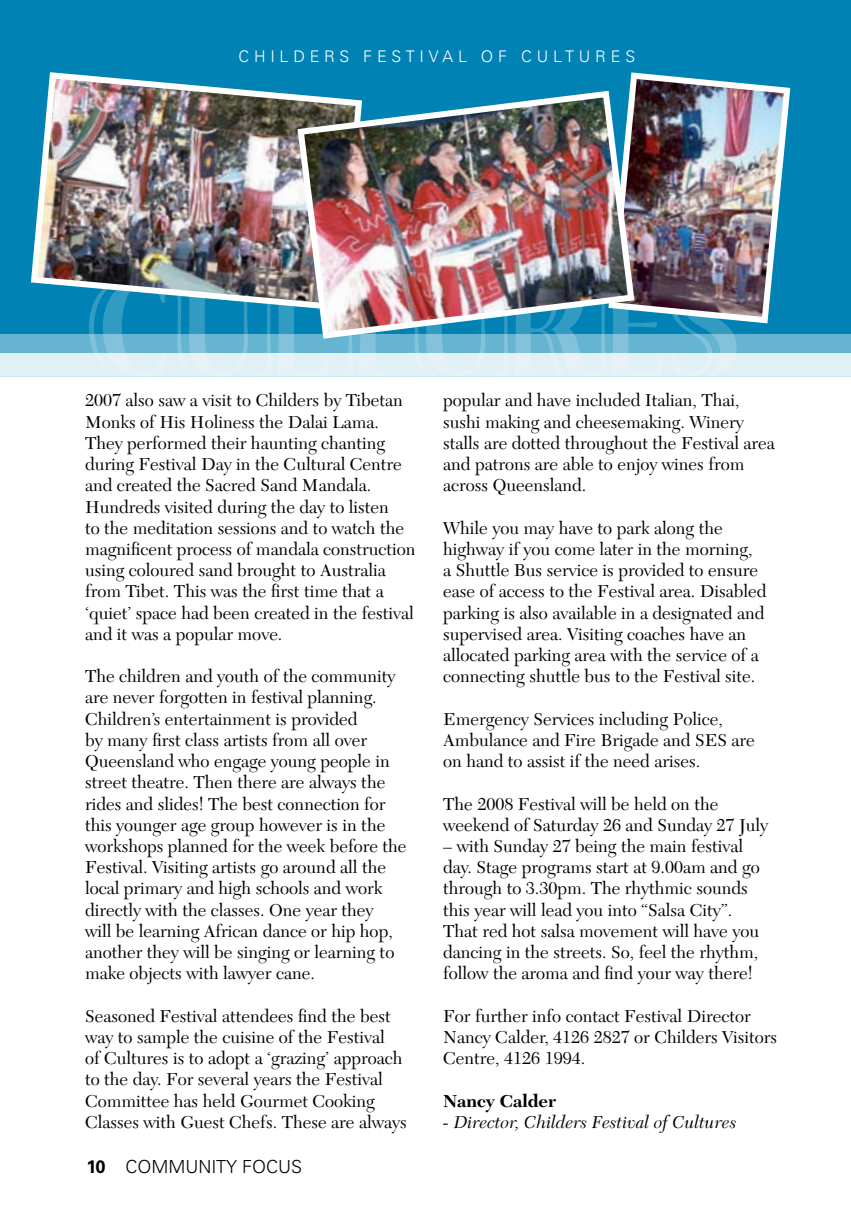
<style>
.page{position:relative;width:851px;height:1214px;background:#fff}
.page>*{position:absolute;margin:0;border:0;box-sizing:border-box;transform-origin:0 0}
.t1{font:18px/21.2px "New Caledonia LT";color:#000}
.t2{font:italic 18px "New Caledonia LT";color:#000}
.t3{font:300 18px "Univers CE";color:#000}
.t4{font:700 18px "New Caledonia LT";color:#000}
.t5{font:300 16px "Univers CE";letter-spacing:.3em;color:#fff}
.s1{font-weight:700}
</style>
<div class="page">
<div style="left:0;top:0;width:850px;height:376px;background:#0083b4"></div>
<div style="left:0;top:334px;width:850px;height:42px;background:#65b4d1"></div>
<svg style="left:0;top:353px;width:850px;height:24px;background:#dceef4"></svg>
<svg style="left:89px;top:314px;width:647px;height:62px;fill:#e0f0f5"></svg>
<img style="left:31px;top:72px;width:263px;height:242px">
<img style="left:630px;top:72px;width:161px;height:254px">
<img style="left:294px;top:87px;width:343px;height:255px">
<p class="t5" style="left:238px;top:47px;width:398px">CHILDERS FESTIVAL OF CULTURES</p>
<p class="t1" style="left:85px;top:390px;width:332px">2007 also saw a visit to Childers by Tibetan Monks of His Holiness the Dalai Lama.<br>They performed their haunting chanting during Festival Day in the Cultural Centre and created the Sacred Sand Mandala.<br>Hundreds visited during the day to listen<br>to the meditation sessions and to watch the magnificent process of mandala construction using coloured sand brought to Australia from Tibet. This was the first time that a ‘quiet’ space had been created in the festival and it was a popular move.</p>
<p class="t1" style="left:85px;top:666px;width:323px">The children and youth of the community are never forgotten in festival planning.<br>Children’s entertainment is provided<br>by many first class artists from all over Queensland who engage young people in street theatre. Then there are always the rides and slides! The best connection for this younger age group however is in the workshops planned for the week before the Festival. Visiting artists go around all the local primary and high schools and work directly with the classes. One year they<br>will be learning African dance or hip hop, another they will be singing or learning to make objects with lawyer cane.</p>
<p class="t1" style="left:85px;top:1005px;width:323px">Seasoned Festival attendees find the best way to sample the cuisine of the Festival<br>of Cultures is to adopt a ‘grazing’ approach to the day. For several years the Festival Committee has held Gourmet Cooking Classes with Guest Chefs. These are always</p>
<p class="t3" style="left:86px;top:1156px;width:217px"><span class="s1">10</span> COMMUNITY FOCUS</p>
<p class="t1" style="left:443px;top:390px;width:333px">popular and have included Italian, Thai, sushi making and cheesemaking. Winery stalls are dotted throughout the Festival area and patrons are able to enjoy wines from across Queensland.</p>
<p class="t1" style="left:443px;top:517px;width:325px">While you may have to park along the highway if you come later in the morning,<br>a Shuttle Bus service is provided to ensure ease of access to the Festival area. Disabled parking is also available in a designated and supervised area. Visiting coaches have an allocated parking area with the service of a connecting shuttle bus to the Festival site.</p>
<p class="t1" style="left:443px;top:708px;width:313px">Emergency Services including Police,<br>Ambulance and Fire Brigade and SES are on hand to assist if the need arises.</p>
<p class="t1" style="left:443px;top:793px;width:326px">The 2008 Festival will be held on the weekend of Saturday 26 and Sunday 27 July</p>
<p class="t1" style="left:443px;top:835px;width:318px">– with Sunday 27 being the main festival day. Stage programs start at 9.00am and go through to 3.30pm. The rhythmic sounds this year will lead you into “Salsa City”.<br>That red hot salsa movement will have you dancing in the streets. So, feel the rhythm, follow the aroma and find your way there!</p>
<p class="t1" style="left:443px;top:1005px;width:335px">For further info contact Festival Director<br>Nancy Calder, 4126 2827 or Childers Visitors<br>Centre, 4126 1994.</p>
<p class="t4" style="left:443px;top:1089px;width:115px">Nancy Calder</p>
<p class="t2" style="left:443px;top:1111px;width:295px">- Director, Childers Festival of Cultures</p>
</div>
